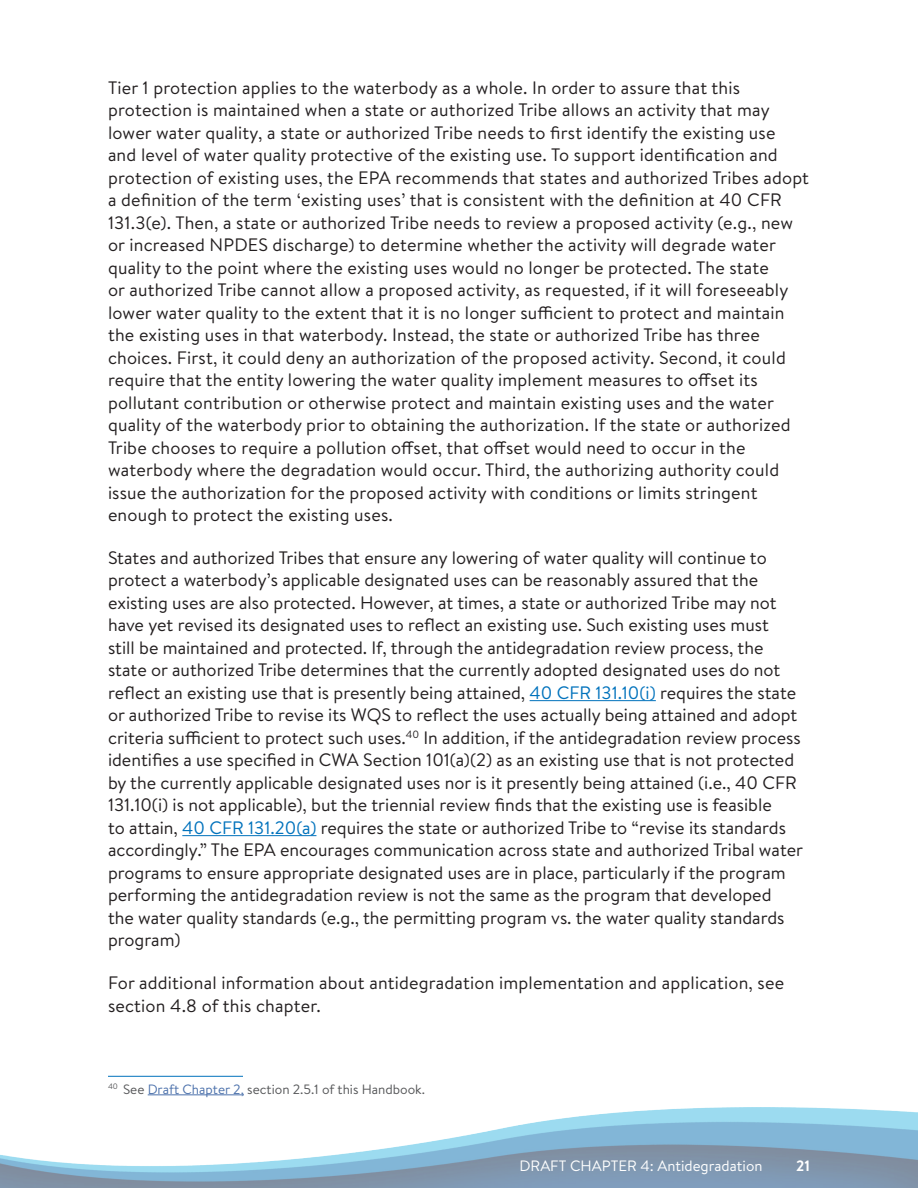
<style>
.page{position:relative;width:918px;height:1188px;background:#fff}
.page>*{position:absolute;margin:0;border:0;box-sizing:border-box;transform-origin:0 0}
.t1{font:18px/22.5px "Brandon Text";letter-spacing:.005em;color:#231f20}
.t2{font:15px "Brandon Text";color:#fff}
.t3{font:700 15px "Brandon Text";color:#fff}
.t4{font:13.5px "Brandon Text";color:#57585a}
.s1{color:#0072bc}
.s2{color:#4d72ac}
</style>
<div class="page">
<img style="left:0;top:1107px;width:918px;height:81px">
<hr style="left:530px;top:700px;width:126px;height:1px;background:#0072bc">
<hr style="left:182px;top:835px;width:134px;height:1px;background:#0072bc">
<hr style="left:148px;top:1095px;width:96px;height:1px;background:#4d72ac">
<hr style="left:108px;top:1076px;width:135px;height:1px;background:#0072bc">
<p class="t1" style="left:108px;top:76px;width:703px">Tier 1 protection applies to the waterbody as a whole. In order to assure that this protection is maintained when a state or authorized Tribe allows an activity that may lower water quality, a state or authorized Tribe needs to first identify the existing use<br>and level of water quality protective of the existing use. To support identification and protection of existing uses, the EPA recommends that states and authorized Tribes adopt a definition of the term ‘existing uses’ that is consistent with the definition at 40 CFR 131.3(e). Then, a state or authorized Tribe needs to review a proposed activity (e.g., new or increased NPDES discharge) to determine whether the activity will degrade water quality to the point where the existing uses would no longer be protected. The state<br>or authorized Tribe cannot allow a proposed activity, as requested, if it will foreseeably lower water quality to the extent that it is no longer sufficient to protect and maintain the existing uses in that waterbody. Instead, the state or authorized Tribe has three choices. First, it could deny an authorization of the proposed activity. Second, it could require that the entity lowering the water quality implement measures to offset its pollutant contribution or otherwise protect and maintain existing uses and the water quality of the waterbody prior to obtaining the authorization. If the state or authorized Tribe chooses to require a pollution offset, that offset would need to occur in the waterbody where the degradation would occur. Third, the authorizing authority could issue the authorization for the proposed activity with conditions or limits stringent enough to protect the existing uses.</p>
<p class="t1" style="left:108px;top:546px;width:697px">States and authorized Tribes that ensure any lowering of water quality will continue to protect a waterbody’s applicable designated uses can be reasonably assured that the existing uses are also protected. However, at times, a state or authorized Tribe may not have yet revised its designated uses to reflect an existing use. Such existing uses must<br>still be maintained and protected. If, through the antidegradation review process, the state or authorized Tribe determines that the currently adopted designated uses do not reflect an existing use that is presently being attained, <span class="s1">40 CFR 131.10(i)</span> requires the state or authorized Tribe to revise its WQS to reflect the uses actually being attained and adopt criteria sufficient to protect such uses.<sup>40</sup> In addition, if the antidegradation review process identifies a use specified in CWA Section 101(a)(2) as an existing use that is not protected by the currently applicable designated uses nor is it presently being attained (i.e., 40 CFR 131.10(i) is not applicable), but the triennial review finds that the existing use is feasible<br>to attain, <span class="s1">40 CFR 131.20(a)</span> requires the state or authorized Tribe to “revise its standards accordingly.” The EPA encourages communication across state and authorized Tribal water programs to ensure appropriate designated uses are in place, particularly if the program performing the antidegradation review is not the same as the program that developed<br>the water quality standards (e.g., the permitting program vs. the water quality standards program)</p>
<p class="t1" style="left:108px;top:971px;width:678px">For additional information about antidegradation implementation and application, see section 4.8 of this chapter.</p>
<p class="t4" style="left:108px;top:1080px;width:319px"><sup>40</sup> See <span class="s2">Draft Chapter 2,</span> section 2.5.1 of this Handbook.</p>
<p class="t2" style="left:519px;top:1155px;width:245px">DRAFT CHAPTER 4: Antidegradation</p>
<p class="t3" style="left:796px;top:1155px;width:15px">21</p>
</div>
